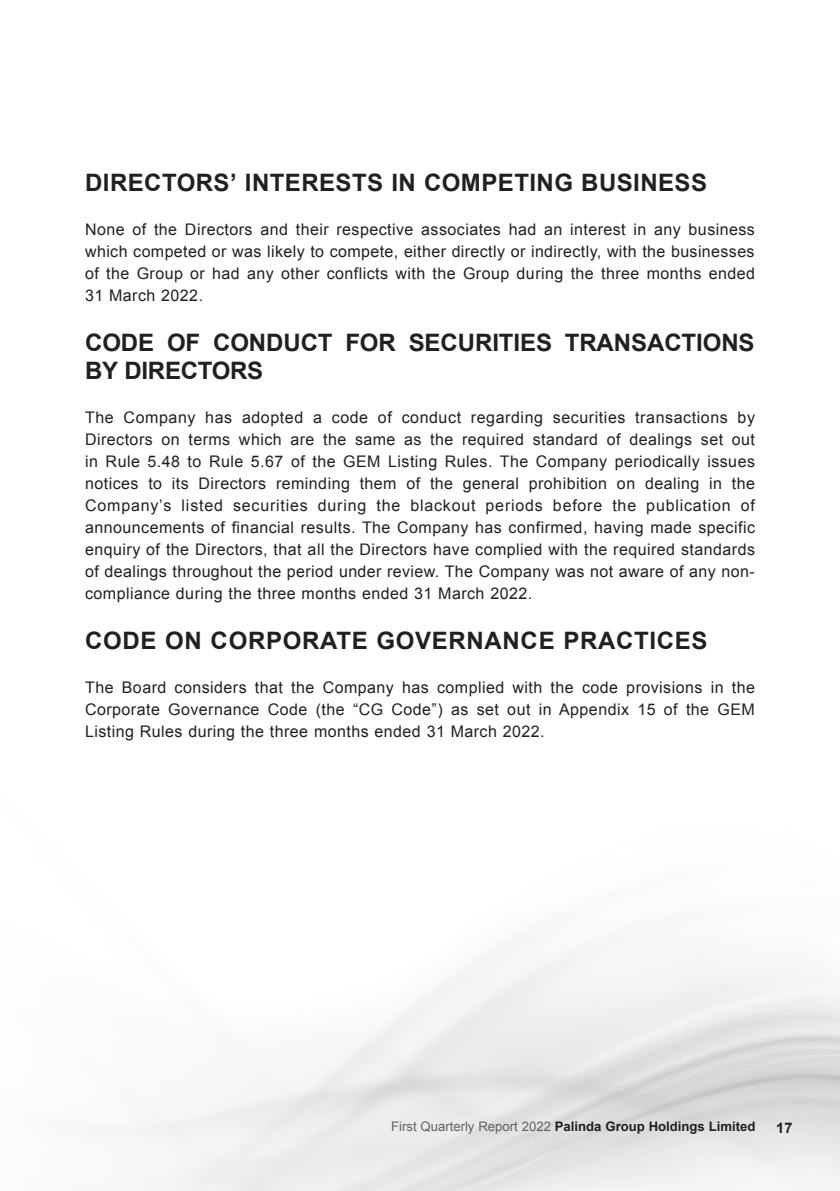
<style>
.page{position:relative;width:840px;height:1191px;background:#fff}
.page>*{position:absolute;margin:0;border:0;box-sizing:border-box;transform-origin:0 0}
.Heading_1{font:700 24px "Arial";letter-spacing:.02em;color:#231f20}
.Heading_1-2{font:700 24px/28px "Arial";letter-spacing:-.005em;color:#231f20}
.Body_Text{font:16px/22px "Arial";letter-spacing:.03em;color:#231f20;text-align:justify}
.t1{font:700 14.6px "Arial";color:#231f20}
.t2{font:700 13.2px "Arial";color:#231f20}
.s1{font-weight:400;color:#636366}
</style>
<div class="page">
<p class="Heading_1" style="left:85px;top:167px;width:623px">DIRECTORS’ INTERESTS IN COMPETING BUSINESS</p>
<p class="Body_Text" style="left:85px;top:219px;width:671px">None of the Directors and their respective associates had an interest in any business which competed or was likely to compete, either directly or indirectly, with the businesses of the Group or had any other conflicts with the Group during the three months ended 31 March 2022.</p>
<p class="Heading_1-2" style="left:85px;top:330px;width:670px">CODE OF CONDUCT FOR SECURITIES TRANSACTIONS<br>BY DIRECTORS</p>
<p class="Body_Text" style="left:85px;top:407px;width:671px">The Company has adopted a code of conduct regarding securities transactions by Directors on terms which are the same as the required standard of dealings set out in Rule 5.48 to Rule 5.67 of the GEM Listing Rules. The Company periodically issues notices to its Directors reminding them of the general prohibition on dealing in the Company’s listed securities during the blackout periods before the publication of announcements of financial results. The Company has confirmed, having made specific enquiry of the Directors, that all the Directors have complied with the required standards of dealings throughout the period under review. The Company was not aware of any non&shy;compliance during the three months ended 31 March 2022.</p>
<p class="Heading_1" style="left:85px;top:625px;width:623px">CODE ON CORPORATE GOVERNANCE PRACTICES</p>
<p class="Body_Text" style="left:85px;top:677px;width:671px">The Board considers that the Company has complied with the code provisions in the Corporate Governance Code (the “CG Code”) as set out in Appendix 15 of the GEM Listing Rules during the three months ended 31 March 2022.</p>
<p class="t2" style="left:391px;top:1118px;width:365px"><span class="s1">First Quarterly Report 2022</span> Palinda Group Holdings Limited</p>
<p class="t1" style="left:775px;top:1117px;width:18px">17</p>
</div>
